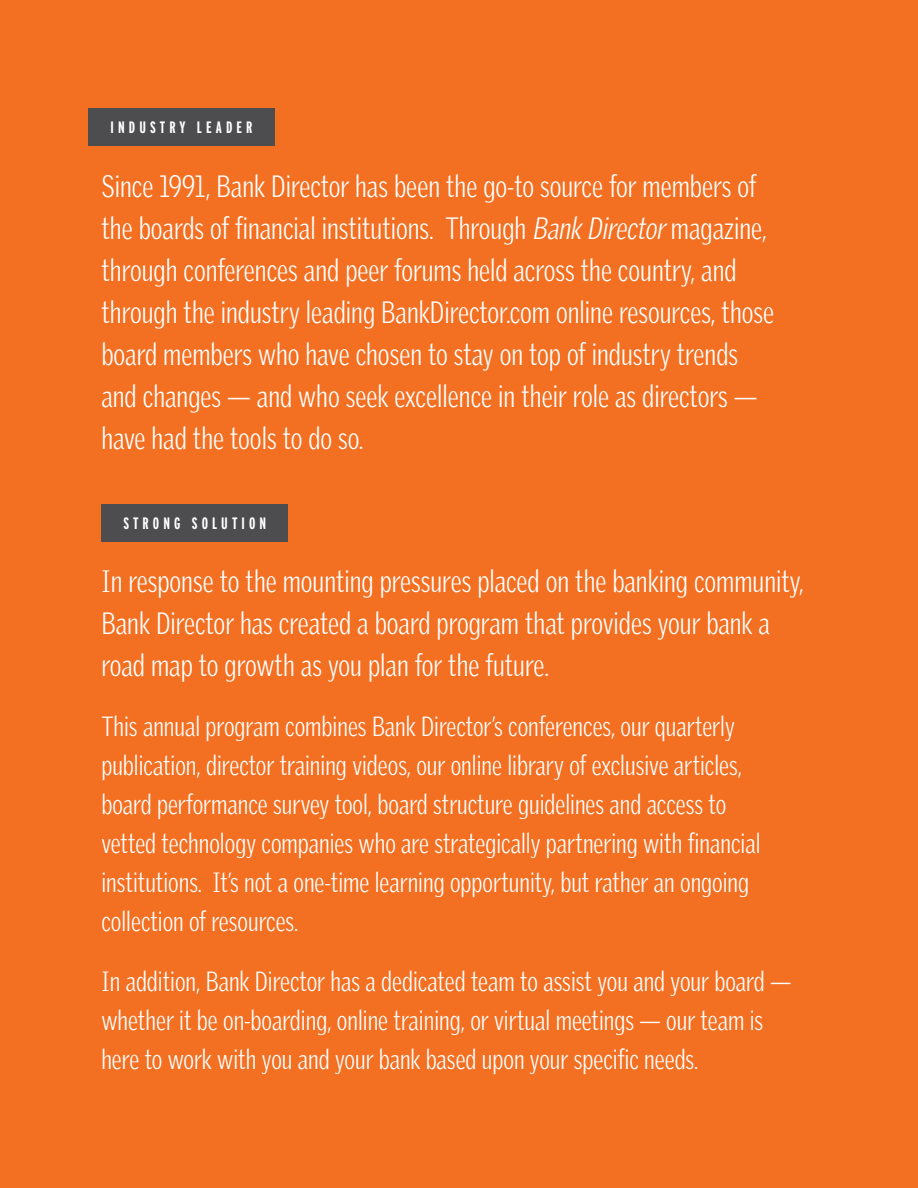
<style>
.page{position:relative;width:918px;height:1188px;background:#f36f21}
.page>*{position:absolute;margin:0;border:0;box-sizing:border-box;transform-origin:0 0}
.t1{font:300 30px/42px "Griffith Gothic Cond";color:#fff}
.t2{font:300 27px/39px "Griffith Gothic Cond";color:#fff}
.t3{font:700 extra-condensed 16.5px "Interstate";letter-spacing:.25em;color:#fff}
.s1{font-style:italic}
</style>
<div class="page">
<div style="left:88px;top:108px;width:187px;height:37px;background:#4d4d4f"></div>
<div style="left:101px;top:504px;width:187px;height:37px;background:#4d4d4f"></div>
<p class="t3" style="left:111px;top:118px;width:143px">INDUSTRY LEADER</p>
<p class="t1" style="left:101px;top:167px;width:674px">Since 1991, Bank Director has been the go-to source for members of the boards of 昀椀nancial institutions. Through <span class="s1">Bank Director</span>magazine, through conferences and peer forums held across the country, and through the industry leading BankDirector.com online resources, those board members who have chosen to stay on top of industry trends and changes — and who seek excellence in their role as directors — have had the tools to do so.</p>
<p class="t3" style="left:123px;top:514px;width:144px">STRONG SOLUTION</p>
<p class="t1" style="left:101px;top:561px;width:704px">In response to the mounting pressures placed on the banking community,<br>Bank Director has created a board program that provides your bank a road map to growth as you plan for the future.</p>
<p class="t2" style="left:101px;top:707px;width:661px">This annual program combines Bank Director’s conferences, our quarterly publication, director training videos, our online library of exclusive articles, board performance survey tool, board structure guidelines and access to vetted technology companies who are strategically partnering with 昀椀nancial institutions. It’s not a one-time learning opportunity, but rather an ongoing collection of resources.</p>
<p class="t2" style="left:101px;top:962px;width:692px">In addition, Bank Director has a dedicated team to assist you and your board — whether it be on-boarding, online training, or virtual meetings — our team is here to work with you and your bank based upon your speci昀椀c needs.</p>
</div>
